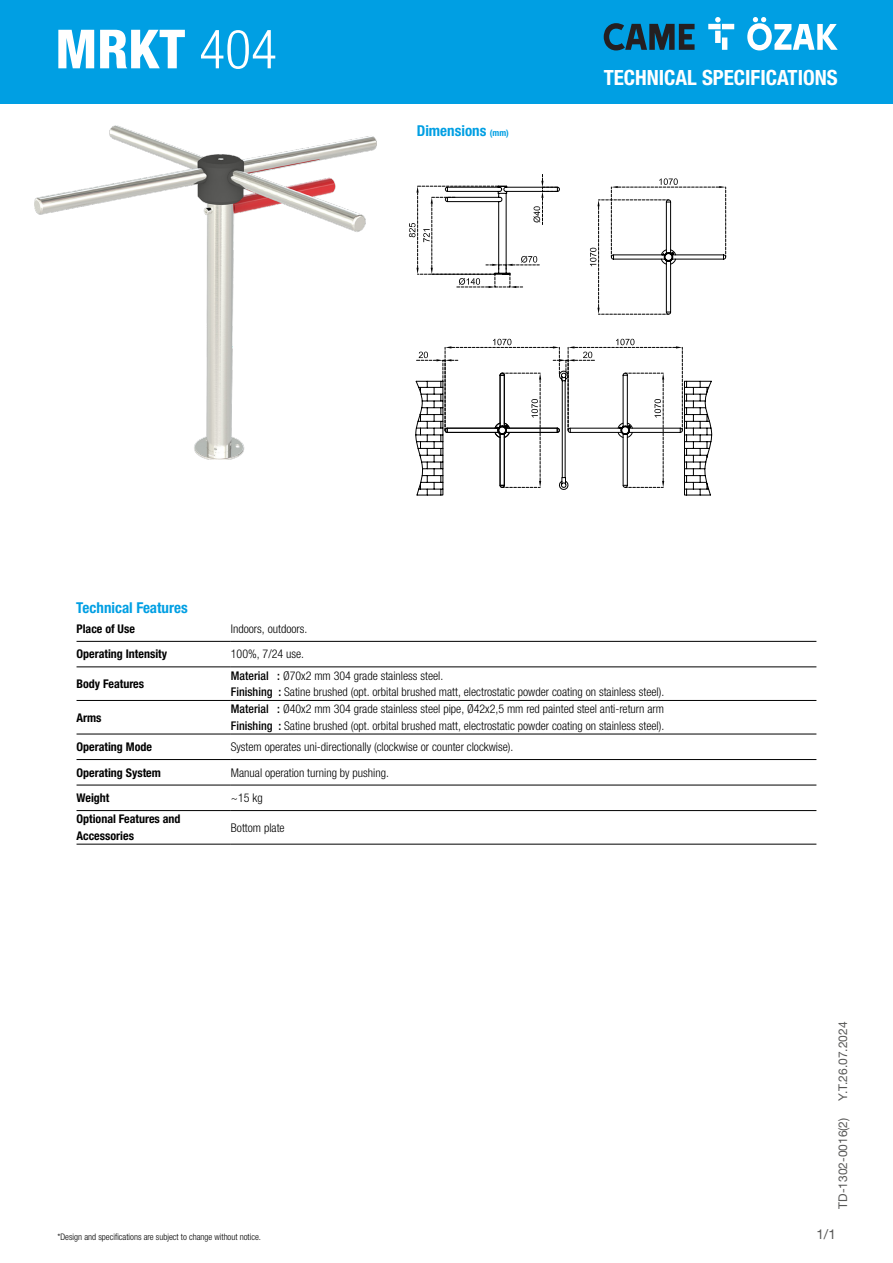
<style>
.page{position:relative;width:893px;height:1263px;background:#fff}
.page>*{position:absolute;margin:0;border:0;box-sizing:border-box;transform-origin:0 0}
.t1{font:800 condensed 54px "Helvetica Neue LTW1 G";color:#fff}
.t2{font:700 condensed 21px "Helvetica Neue LTW1 G";color:#fff}
.t3{font:700 condensed 15px "Helvetica Neue LTW1 G";color:#009fe3}
.t4{font:13.5px "Helvetica Neue LTW1 G";color:#575756}
.t5{font:300 condensed 12px/16.5px "Helvetica Neue LTW1 G";color:#000}
.t6{font:700 condensed 12px/16.5px "Helvetica Neue LTW1 G";color:#000}
.t7{font:12px "Helvetica Neue LTW1 G";color:#575756}
.t8{font:300 condensed 9px "Helvetica Neue LTW1 G";color:#000}
.s1{font-weight:300}
.s2{font-size:9px}
.s3{font-weight:500}
</style>
<div class="page">
<div style="left:0;top:0;width:893px;height:104px;background:#009fe3"></div>
<svg style="left:604px;top:23px;width:91px;height:27px"></svg>
<svg style="left:708px;top:17px;width:26px;height:33px"></svg>
<svg style="left:747px;top:17px;width:91px;height:33px"></svg>
<hr style="left:77px;top:641px;width:154px;height:1px;background:#000">
<hr style="left:77px;top:667px;width:154px;height:1px;background:#000">
<hr style="left:77px;top:700px;width:154px;height:1px;background:#000">
<hr style="left:77px;top:734px;width:154px;height:1px;background:#000">
<hr style="left:231px;top:734px;width:585px;height:1px;background:#000">
<hr style="left:231px;top:759px;width:585px;height:1px;background:#000">
<hr style="left:231px;top:785px;width:585px;height:1px;background:#000">
<hr style="left:231px;top:810px;width:585px;height:1px;background:#000">
<hr style="left:231px;top:844px;width:585px;height:1px;background:#000">
<hr style="left:77px;top:759px;width:154px;height:1px;background:#000">
<hr style="left:77px;top:785px;width:154px;height:1px;background:#000">
<hr style="left:77px;top:810px;width:154px;height:1px;background:#000">
<hr style="left:77px;top:844px;width:154px;height:1px;background:#000">
<hr style="left:231px;top:641px;width:585px;height:1px;background:#000">
<hr style="left:231px;top:667px;width:585px;height:1px;background:#000">
<hr style="left:231px;top:700px;width:585px;height:1px;background:#000">
<img style="left:34px;top:125px;width:343px;height:335px">
<svg style="left:415px;top:346px;width:297px;height:149px"></svg>
<svg style="left:446px;top:338px;width:231px;height:148px"></svg>
<svg style="left:590px;top:178px;width:136px;height:137px"></svg>
<svg style="left:409px;top:174px;width:151px;height:114px"></svg>
<h1 class="t1" style="left:55px;top:16px;width:223px">MRKT <span class="s1">404</span></h1>
<p class="t3" style="left:417px;top:122px;width:94px">Dimensions <span class="s2">(mm)</span></p>
<h2 class="t2" style="left:604px;top:65px;width:235px">TECHNICAL SPECIFICATIONS</h2>
<p class="t3" style="left:76px;top:598px;width:113px">Technical Features</p>
<p class="t6" style="left:77px;top:620px;width:60px">Place of Use</p>
<p class="t5" style="left:231px;top:620px;width:78px">Indoors, outdoors.</p>
<p class="t6" style="left:77px;top:646px;width:92px">Operating Intensity</p>
<p class="t5" style="left:231px;top:646px;width:75px">100%, 7/24 use.</p>
<p class="t6" style="left:77px;top:675px;width:69px">Body Features</p>
<p class="t5" style="left:231px;top:667px;width:435px"><span class="s3">Material :</span> Ø70x2 mm 304 grade stainless steel.<br><span class="s3">Finishing :</span> Satine brushed (opt. orbital brushed matt, electrostatic powder coating on stainless steel).</p>
<p class="t6" style="left:77px;top:709px;width:27px">Arms</p>
<p class="t5" style="left:231px;top:701px;width:435px"><span class="s3">Material :</span> Ø40x2 mm 304 grade stainless steel pipe, Ø42x2,5 mm red painted steel anti-return arm<br><span class="s3">Finishing :</span> Satine brushed (opt. orbital brushed matt, electrostatic powder coating on stainless steel).</p>
<p class="t6" style="left:77px;top:739px;width:77px">Operating Mode</p>
<p class="t5" style="left:231px;top:739px;width:284px">System operates uni-directionally (clockwise or counter clockwise).</p>
<p class="t6" style="left:77px;top:764px;width:86px">Operating System</p>
<p class="t5" style="left:231px;top:764px;width:160px">Manual operation turning by pushing.</p>
<p class="t6" style="left:77px;top:790px;width:34px">Weight</p>
<p class="t5" style="left:231px;top:790px;width:33px">~15 kg</p>
<p class="t6" style="left:77px;top:811px;width:106px">Optional Features and<br>Accessories</p>
<p class="t5" style="left:231px;top:819px;width:55px">Bottom plate</p>
<p class="t8" style="left:57px;top:1231px;width:205px">*Design and specifications are subject to change without notice.</p>
<p class="t7" style="left:835px;top:1101px;width:81px;rotate:-90deg">Y.T.26.07.2024</p>
<p class="t7" style="left:835px;top:1209px;width:93px;rotate:-90deg">TD-1302-0016(2)</p>
<p class="t4" style="left:816px;top:1225px;width:21px">1/1</p>
</div>
